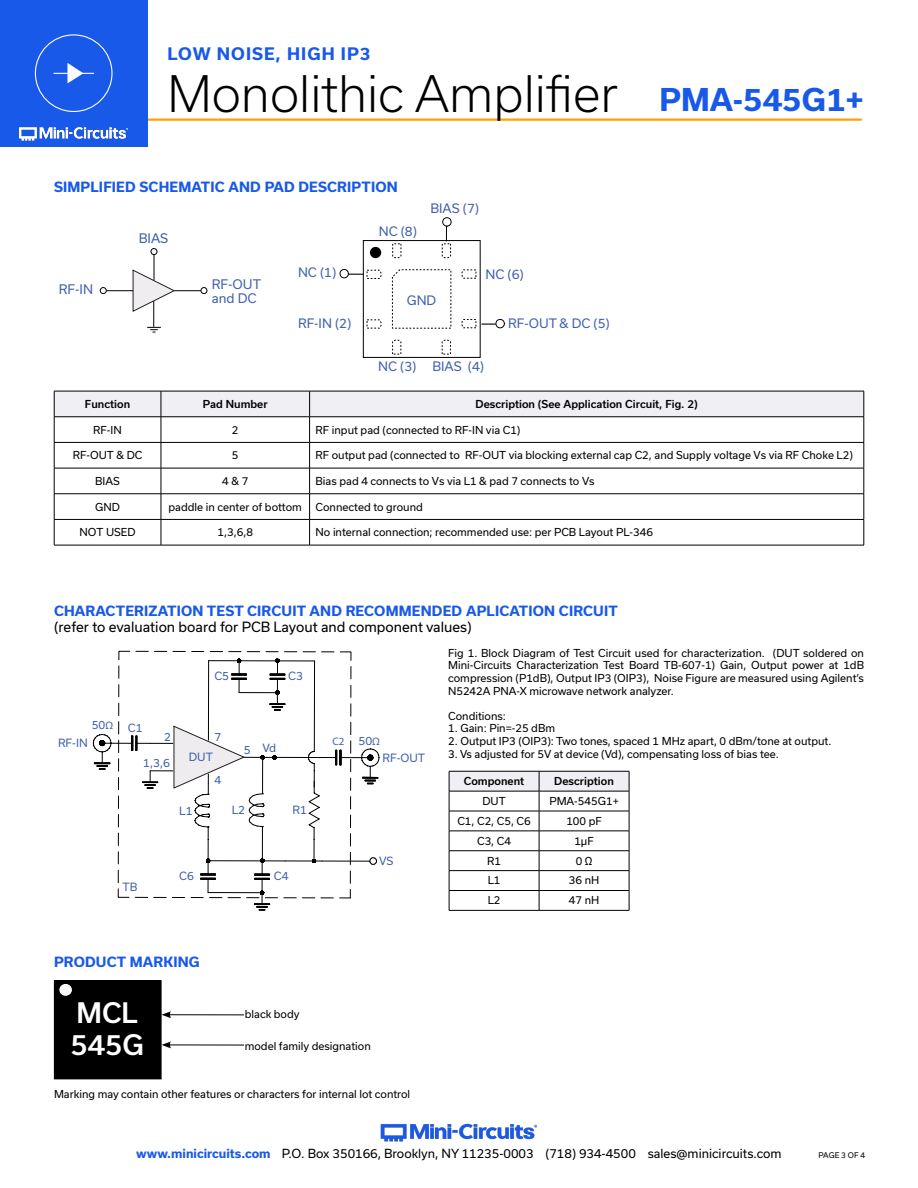
<style>
.page{position:relative;width:918px;height:1188px;background:#fff}
.page>*{position:absolute;margin:0;border:0;box-sizing:border-box;transform-origin:0 0}
.t1{font:300 48px "Usual";color:#000}
.t2{font:700 30px "Usual";color:#1859ea}
.t3{font:500 27px "Usual";color:#fff}
.t4{font:700 16.5px "Usual";letter-spacing:.065em;color:#1859ea}
.Blue_Headers{font:700 13.5px "Usual";letter-spacing:.015em;color:#1859ea}
.Regular_Copy{font:13.5px "Usual";color:#000}
.t5{font:12.6px/13.6px "Usual";color:#4462ab}
.t6{font:12.45px "Usual";color:#4362ac}
.t7{font:12px "Usual";color:#000}
.t8{font:10.95px "Usual";color:#4261ab}
.t9{font:10.95px "Myriad Pro";color:#4261ab}
.Figure_text{font:10.5px/12.6px "Usual";color:#000;text-align:justify}
.Table_Body_Left_Just{font:10.5px "Usual";color:#000}
.Table_Body_Center{font:10.5px "Usual";color:#000}
.Product_Marking_Copy{font:10.5px "Usual";color:#000}
.Table_Header_Center{font:500 10.5px "Usual";color:#000}
.t10{font:7.5px "Usual";color:#000}
.s1{font-family:"Myriad Pro"}
.s2{font-weight:700;color:#1859ea}
</style>
<div class="page">
<hr style="left:917px;top:0;width:1px;height:147px;background:#1859ea">
<hr style="left:129px;top:118px;width:733px;height:3px;background:#ffa300">
<div style="left:0;top:0;width:147px;height:147px;background:#1859ea"></div>
<img style="left:18px;top:126px;width:111px;height:15px">
<div style="left:35px;top:34px;width:77px;height:78px;border:1px solid #fff;border-radius:50%"></div>
<hr style="left:53px;top:73px;width:41px;height:1px;background:#fff">
<svg style="left:67px;top:63px;width:16px;height:20px"></svg>
<img style="left:380px;top:1123px;width:158px;height:19px">
<svg style="left:93px;top:651px;width:287px;height:259px"></svg>
<svg style="left:449px;top:771px;width:181px;height:139px"></svg>
<hr style="left:449px;top:910px;width:90px;height:1px;background:#000">
<hr style="left:539px;top:910px;width:90px;height:1px;background:#000">
<div style="left:54px;top:981px;width:107px;height:98px;background:#000"></div>
<div style="left:54px;top:980px;width:108px;height:99px;border:1px solid #000"></div>
<div style="left:60px;top:984px;width:11px;height:11px;background:#fff;border-radius:50%"></div>
<div style="left:60px;top:984px;width:12px;height:12px;border:1px solid #fff;border-radius:50%"></div>
<hr style="left:169px;top:1014px;width:75px;height:1px;background:#000">
<svg style="left:161px;top:1011px;width:10px;height:7px"></svg>
<hr style="left:169px;top:1045px;width:75px;height:1px;background:#000">
<svg style="left:161px;top:1041px;width:10px;height:7px"></svg>
<div style="left:100px;top:287px;width:7px;height:7px;border:1px solid #000;border-radius:50%"></div>
<svg style="left:106px;top:254px;width:95px;height:79px"></svg>
<div style="left:151px;top:248px;width:6px;height:7px;border:1px solid #000;border-radius:50%"></div>
<div style="left:201px;top:287px;width:6px;height:7px;border:1px solid #000;border-radius:50%"></div>
<div style="left:371px;top:248px;width:9px;height:9px;background:#010101;border-radius:50%"></div>
<div style="left:370px;top:247px;width:11px;height:11px;border:2px solid #010101;border-radius:50%"></div>
<svg style="left:366px;top:319px;width:16px;height:10px"></svg>
<svg style="left:392px;top:339px;width:9px;height:16px"></svg>
<svg style="left:442px;top:339px;width:9px;height:16px"></svg>
<div style="left:363px;top:240px;width:118px;height:118px;border:1px solid #010101"></div>
<svg style="left:392px;top:243px;width:10px;height:16px"></svg>
<svg style="left:461px;top:269px;width:16px;height:10px"></svg>
<svg style="left:391px;top:269px;width:61px;height:60px"></svg>
<svg style="left:339px;top:269px;width:43px;height:10px"></svg>
<svg style="left:442px;top:217px;width:10px;height:42px"></svg>
<svg style="left:461px;top:318px;width:44px;height:11px"></svg>
<svg style="left:54px;top:391px;width:811px;height:154px"></svg>
<hr style="left:54px;top:545px;width:107px;height:1px;background:#000">
<hr style="left:161px;top:545px;width:149px;height:1px;background:#000">
<hr style="left:310px;top:545px;width:554px;height:1px;background:#000">
<h3 class="t4" style="left:167px;top:45px;width:205px">LOW NOISE, HIGH IP3</h3>
<h1 class="t1" style="left:167px;top:66px;width:452px">Monolithic Amplifier</h1>
<p class="Blue_Headers" style="left:54px;top:179px;width:345px">SIMPLIFIED SCHEMATIC AND PAD DESCRIPTION</p>
<p class="t5" style="left:139px;top:232px;width:31px">BIAS</p>
<p class="t6" style="left:379px;top:224px;width:40px">NC (8)</p>
<p class="t6" style="left:430px;top:201px;width:50px">BIAS (7)</p>
<p class="t5" style="left:59px;top:282px;width:36px">RF-IN</p>
<p class="t5" style="left:212px;top:278px;width:51px">RF-OUT and DC</p>
<p class="t6" style="left:298px;top:265px;width:40px">NC (1)</p>
<p class="t6" style="left:298px;top:316px;width:55px">RF-IN (2)</p>
<p class="t6" style="left:407px;top:293px;width:31px">GND</p>
<p class="t6" style="left:485px;top:267px;width:40px">NC (6)</p>
<p class="t6" style="left:508px;top:316px;width:103px">RF-OUT &amp; DC (5)</p>
<p class="t6" style="left:378px;top:359px;width:40px">NC (3)</p>
<p class="t6" style="left:432px;top:359px;width:53px">BIAS (4)</p>
<h2 class="t2" style="left:660px;top:82px;width:206px">PMA-545G1+</h2>
<p class="Table_Header_Center" style="left:85px;top:398px;width:47px">Function</p>
<p class="Table_Header_Center" style="left:203px;top:398px;width:66px">Pad Number</p>
<p class="Table_Header_Center" style="left:476px;top:398px;width:224px">Description (See Application Circuit, Fig. 2)</p>
<p class="Table_Body_Center" style="left:93px;top:424px;width:30px">RF-IN</p>
<p class="Table_Body_Center" style="left:232px;top:424px;width:8px">2</p>
<p class="Table_Body_Left_Just" style="left:316px;top:424px;width:206px">RF input pad (connected to RF-IN via C1)</p>
<p class="Table_Body_Center" style="left:73px;top:449px;width:71px">RF-OUT &amp; DC</p>
<p class="Table_Body_Center" style="left:232px;top:449px;width:8px">5</p>
<p class="Table_Body_Left_Just" style="left:316px;top:449px;width:539px">RF output pad (connected to RF-OUT via blocking external cap C2, and Supply voltage Vs via RF Choke L2)</p>
<p class="Table_Body_Center" style="left:95px;top:475px;width:26px">BIAS</p>
<p class="Table_Body_Center" style="left:222px;top:475px;width:28px">4 &amp; 7</p>
<p class="Table_Body_Left_Just" style="left:316px;top:475px;width:281px">Bias pad 4 connects to Vs via L1 &amp; pad 7 connects to Vs</p>
<p class="Table_Body_Center" style="left:95px;top:501px;width:26px">GND</p>
<p class="Table_Body_Center" style="left:169px;top:501px;width:135px">paddle in center of bottom</p>
<p class="Table_Body_Left_Just" style="left:316px;top:501px;width:109px">Connected to ground</p>
<p class="Table_Body_Center" style="left:79px;top:526px;width:58px">NOT USED</p>
<p class="Table_Body_Center" style="left:218px;top:526px;width:37px">1,3,6,8</p>
<p class="Table_Body_Left_Just" style="left:316px;top:526px;width:339px">No internal connection; recommended use: per PCB Layout PL-346</p>
<p class="Blue_Headers" style="left:54px;top:603px;width:565px">CHARACTERIZATION TEST CIRCUIT AND RECOMMENDED APLICATION CIRCUIT</p>
<p class="Regular_Copy" style="left:54px;top:619px;width:419px">(refer to evaluation board for PCB Layout and component values)</p>
<p class="Figure_text" style="left:448px;top:647px;width:417px">Fig 1. Block Diagram of Test Circuit used for characterization. (DUT soldered on Mini-Circuits Characterization Test Board TB-607-1) Gain, Output power at 1dB compression (P1dB), Output IP3 (OIP3), Noise Figure are measured using Agilent’s N5242A PNA-X microwave network analyzer.</p>
<p class="Figure_text" style="left:448px;top:710px;width:59px">Conditions:</p>
<p class="Figure_text" style="left:448px;top:722px;width:108px">1. Gain: Pin=-25 dBm</p>
<p class="Figure_text" style="left:448px;top:735px;width:385px">2. Output IP3 (OIP3): Two tones, spaced 1 MHz apart, 0 dBm/tone at output.</p>
<p class="Figure_text" style="left:448px;top:747px;width:332px">3. Vs adjusted for 5V at device (Vd), compensating loss of bias tee.</p>
<p class="t8" style="left:214px;top:670px;width:16px">C5</p>
<p class="t8" style="left:288px;top:670px;width:16px">C3</p>
<p class="t8" style="left:92px;top:719px;width:23px">50<span class="s1">Ω</span></p>
<p class="t8" style="left:128px;top:722px;width:16px">C1</p>
<p class="t8" style="left:164px;top:730px;width:8px">2</p>
<p class="t8" style="left:214px;top:730px;width:8px">7</p>
<p class="t8" style="left:214px;top:773px;width:8px">4</p>
<p class="t8" style="left:359px;top:734px;width:23px">50<span class="s1">Ω</span></p>
<p class="t9" style="left:332px;top:734px;width:13px">C2</p>
<p class="t8" style="left:58px;top:737px;width:31px">RF-IN</p>
<p class="t8" style="left:262px;top:742px;width:15px">Vd</p>
<p class="t8" style="left:244px;top:744px;width:8px">5</p>
<p class="t8" style="left:189px;top:751px;width:26px">DUT</p>
<p class="t8" style="left:383px;top:751px;width:44px">RF-OUT</p>
<p class="t8" style="left:143px;top:757px;width:28px">1,3,6</p>
<p class="Table_Header_Center" style="left:464px;top:775px;width:62px">Component</p>
<p class="Table_Header_Center" style="left:554px;top:775px;width:61px">Description</p>
<p class="Table_Body_Center" style="left:482px;top:795px;width:25px">DUT</p>
<p class="Table_Body_Center" style="left:549px;top:795px;width:71px">PMA-545G1+</p>
<p class="Table_Body_Center" style="left:457px;top:815px;width:75px">C1, C2, C5, C6</p>
<p class="Table_Body_Center" style="left:566px;top:815px;width:37px">100 pF</p>
<p class="Table_Body_Center" style="left:477px;top:835px;width:35px">C3, C4</p>
<p class="Table_Body_Center" style="left:574px;top:835px;width:21px">1µF</p>
<p class="Table_Body_Center" style="left:487px;top:855px;width:15px">R1</p>
<p class="Table_Body_Center" style="left:576px;top:855px;width:18px">0 Ω</p>
<p class="Table_Body_Center" style="left:488px;top:875px;width:14px">L1</p>
<p class="Table_Body_Center" style="left:569px;top:875px;width:32px">36 nH</p>
<p class="Table_Body_Center" style="left:488px;top:894px;width:14px">L2</p>
<p class="Table_Body_Center" style="left:569px;top:894px;width:32px">47 nH</p>
<p class="t8" style="left:232px;top:804px;width:15px">L2</p>
<p class="t8" style="left:293px;top:804px;width:16px">R1</p>
<p class="t8" style="left:179px;top:804px;width:15px">L1</p>
<p class="t8" style="left:379px;top:854px;width:16px">VS</p>
<p class="t8" style="left:179px;top:870px;width:16px">C6</p>
<p class="t8" style="left:274px;top:870px;width:16px">C4</p>
<p class="t8" style="left:123px;top:881px;width:16px">TB</p>
<p class="Blue_Headers" style="left:54px;top:954px;width:147px">PRODUCT MARKING</p>
<p class="t3" style="left:77px;top:997px;width:63px">MCL</p>
<p class="t3" style="left:71px;top:1029px;width:75px">545G</p>
<p class="Product_Marking_Copy" style="left:245px;top:1008px;width:56px">black body</p>
<p class="Product_Marking_Copy" style="left:245px;top:1040px;width:128px">model family designation</p>
<p class="Product_Marking_Copy" style="left:54px;top:1088px;width:358px">Marking may contain other features or characters for internal lot control</p>
<p class="t7" style="left:136px;top:1146px;width:647px"><span class="s2">www.minicircuits.com</span> P.O. Box 350166, Brooklyn, NY 11235-0003 (718) 934-4500 sales@minicircuits.com</p>
<p class="t10" style="left:819px;top:1151px;width:48px">PAGE 3 OF 4</p>
</div>
